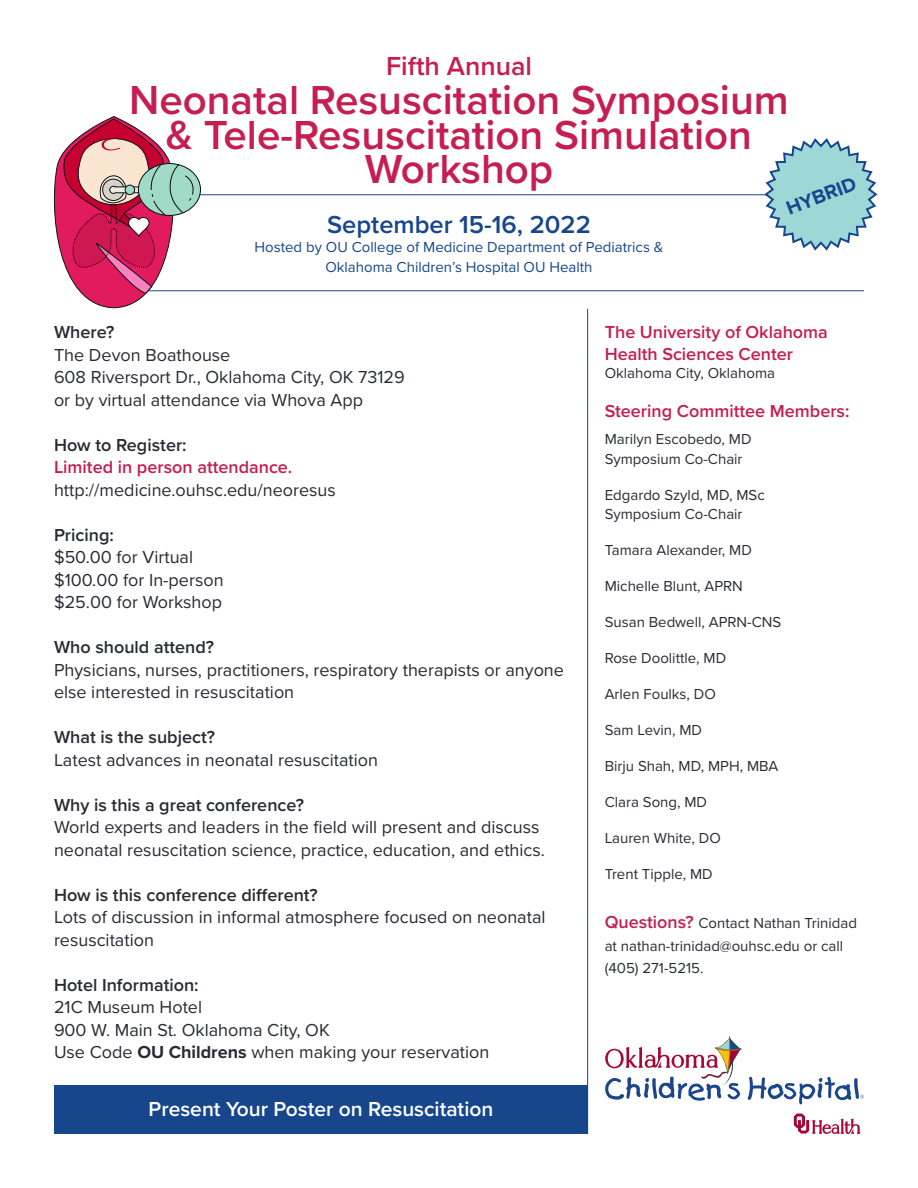
<style>
.page{position:relative;width:918px;height:1188px;background:#fff}
.page>*{position:absolute;margin:0;border:0;box-sizing:border-box;transform-origin:0 0}
.t1{font:600 42px/34.5px "Proxima Nova";color:#c51e50;text-align:center}
.t2{font:600 27px "Proxima Nova";color:#c51e50}
.t3{font:600 25.5px "Proxima Nova";color:#17468d}
.t4{font:600 21px "Proxima Nova";color:#fff}
.t5{font:700 19.95px "Proxima Nova";color:#17468d}
.t6{font:18px/22.5px "Proxima Nova";color:#282b33}
.t7{font:600 18px "Proxima Nova";color:#282b33}
.t8{font:600 18px/21.6px "Proxima Nova";color:#c51e50}
.t9{font:15px/22.5px "Proxima Nova";color:#282b33}
.t10{font:15px/19.5px "Proxima Nova";color:#17468d;text-align:center}
.s1{font-weight:700}
.s2{font-weight:600;font-size:18px;color:#c51e50}
</style>
<div class="page">
<hr style="left:165px;top:194px;width:699px;height:1px;background:#17468d">
<svg style="left:794px;top:1114px;width:66px;height:20px"></svg>
<svg style="left:605px;top:1036px;width:137px;height:65px"></svg>
<svg style="left:748px;top:1077px;width:116px;height:27px"></svg>
<div style="left:54px;top:1085px;width:533px;height:49px;background:#17468d"></div>
<svg style="left:763px;top:138px;width:115px;height:113px"></svg>
<hr style="left:103px;top:290px;width:761px;height:1px;background:#17468d">
<hr style="left:587px;top:309px;width:1px;height:825px;background:#17468d">
<svg style="left:138px;top:164px;width:63px;height:51px"></svg>
<svg style="left:53px;top:117px;width:143px;height:192px"></svg>
<p class="t2" style="left:386px;top:46px;width:147px">Fifth Annual</p>
<p class="t1" style="left:129px;top:82px;width:661px">Neonatal Resuscitation Symposium &amp; Tele-Resuscitation Simulation</p>
<p class="t1" style="left:365px;top:151px;width:190px">Workshop</p>
<p class="t3" style="left:327px;top:205px;width:265px">September 15-16, 2022</p>
<p class="t10" style="left:255px;top:237px;width:410px">Hosted by OU College of Medicine Department of Pediatrics &amp;<br>Oklahoma Children’s Hospital OU Health</p>
<p class="t5" style="left:782px;top:195px;width:75px;rotate:-21deg">HYBRID</p>
<p class="t7" style="left:54px;top:319px;width:62px">Where?</p>
<p class="t6" style="left:54px;top:343px;width:178px">The Devon Boathouse</p>
<p class="t6" style="left:54px;top:365px;width:352px">608 Riversport Dr., Oklahoma City, OK 73129</p>
<p class="t6" style="left:54px;top:388px;width:311px">or by virtual attendance via Whova App</p>
<p class="t7" style="left:54px;top:431px;width:134px">How to Register:</p>
<p class="t8" style="left:54px;top:456px;width:240px">Limited in person attendance.</p>
<p class="t6" style="left:54px;top:478px;width:283px">http://medicine.ouhsc.edu/neoresus</p>
<p class="t7" style="left:54px;top:521px;width:61px">Pricing:</p>
<p class="t6" style="left:54px;top:545px;width:141px">$50.00 for Virtual</p>
<p class="t6" style="left:54px;top:568px;width:171px">$100.00 for In-person</p>
<p class="t6" style="left:54px;top:590px;width:170px">$25.00 for Workshop</p>
<p class="t7" style="left:54px;top:634px;width:162px">Who should attend?</p>
<p class="t6" style="left:54px;top:658px;width:512px">Physicians, nurses, practitioners, respiratory therapists or anyone else interested in resuscitation</p>
<p class="t7" style="left:54px;top:724px;width:163px">What is the subject?</p>
<p class="t6" style="left:54px;top:748px;width:326px">Latest advances in neonatal resuscitation</p>
<p class="t7" style="left:54px;top:791px;width:252px">Why is this a great conference?</p>
<p class="t6" style="left:54px;top:815px;width:493px">World experts and leaders in the field will present and discuss neonatal resuscitation science, practice, education, and ethics.</p>
<p class="t7" style="left:54px;top:881px;width:265px">How is this conference different?</p>
<p class="t6" style="left:54px;top:905px;width:493px">Lots of discussion in informal atmosphere focused on neonatal resuscitation</p>
<p class="t7" style="left:54px;top:971px;width:146px">Hotel Information:</p>
<p class="t6" style="left:54px;top:995px;width:150px">21C Museum Hotel</p>
<p class="t6" style="left:54px;top:1018px;width:277px">900 W. Main St. Oklahoma City, OK</p>
<p class="t6" style="left:54px;top:1040px;width:437px">Use Code <span class="s1">OU Childrens</span> when making your reservation</p>
<p class="t4" style="left:149px;top:1093px;width:346px">Present Your Poster on Resuscitation</p>
<p class="t8" style="left:605px;top:321px;width:225px">The University of Oklahoma<br>Health Sciences Center</p>
<p class="t9" style="left:605px;top:361px;width:172px">Oklahoma City, Oklahoma</p>
<p class="t8" style="left:605px;top:400px;width:246px">Steering Committee Members:</p>
<p class="t9" style="left:605px;top:428px;width:148px">Marilyn Escobedo, MD</p>
<p class="t9" style="left:605px;top:447px;width:139px">Symposium Co-Chair</p>
<p class="t9" style="left:605px;top:483px;width:162px">Edgardo Szyld, MD, MSc</p>
<p class="t9" style="left:605px;top:503px;width:139px">Symposium Co-Chair</p>
<p class="t9" style="left:605px;top:539px;width:149px">Tamara Alexander, MD</p>
<p class="t9" style="left:605px;top:575px;width:140px">Michelle Blunt, APRN</p>
<p class="t9" style="left:605px;top:611px;width:178px">Susan Bedwell, APRN-CNS</p>
<p class="t9" style="left:605px;top:647px;width:123px">Rose Doolittle, MD</p>
<p class="t9" style="left:605px;top:683px;width:113px">Arlen Foulks, DO</p>
<p class="t9" style="left:605px;top:719px;width:99px">Sam Levin, MD</p>
<p class="t9" style="left:605px;top:755px;width:175px">Birju Shah, MD, MPH, MBA</p>
<p class="t9" style="left:605px;top:791px;width:104px">Clara Song, MD</p>
<p class="t9" style="left:605px;top:827px;width:118px">Lauren White, DO</p>
<p class="t9" style="left:605px;top:863px;width:110px">Trent Tipple, MD</p>
<p class="t9" style="left:605px;top:911px;width:254px"><span class="s2">Questions?</span> Contact Nathan Trinidad at nathan-trinidad@ouhsc.edu or call (405) 271-5215.</p>
</div>
